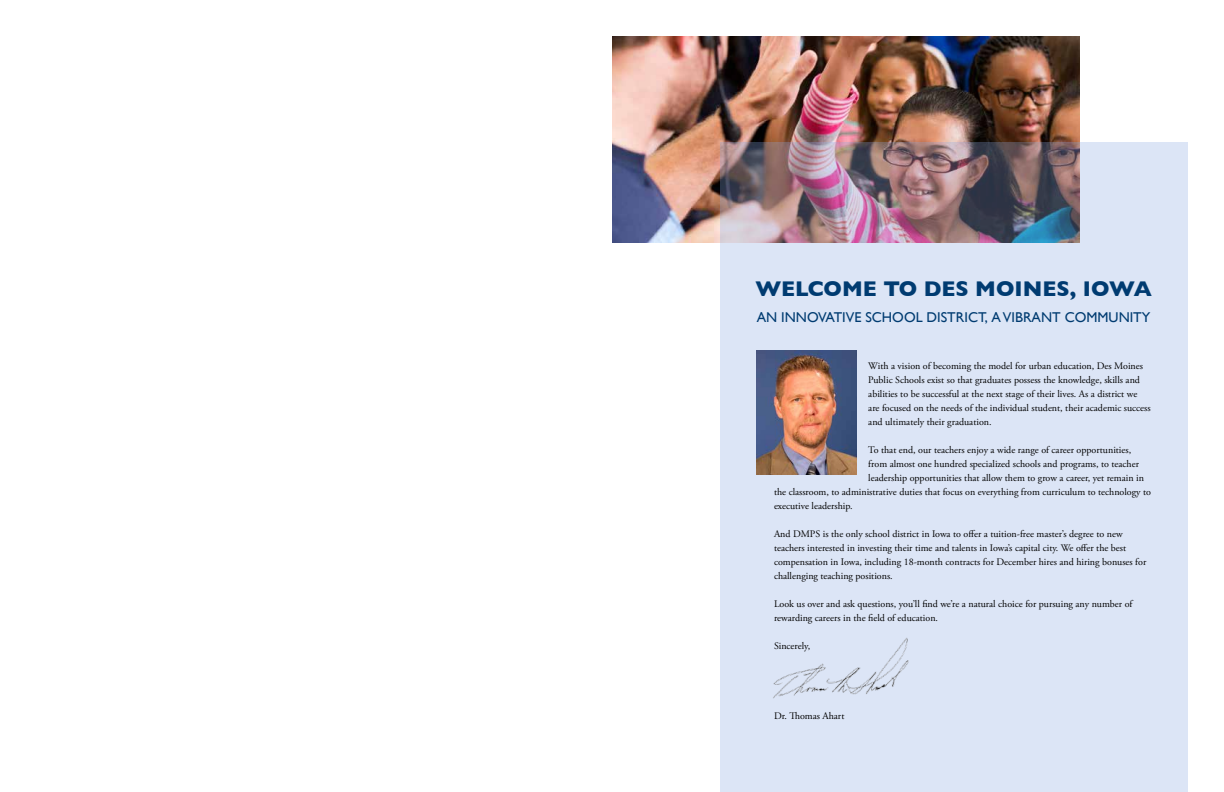
<style>
.page{position:relative;width:1224px;height:792px;background:#fff}
.page>*{position:absolute;margin:0;border:0;box-sizing:border-box;transform-origin:0 0}
.t1{font:700 21.7px "Gill Sans";color:#003b71}
.t2{font:14.2px "Gill Sans";color:#003b71}
.t3{font:10px/14px "Adobe Garamond Pro";color:#000}
</style>
<div class="page">
<img style="left:612px;top:36px;width:468px;height:207px">
<svg style="left:720px;top:143px;width:468px;height:649px;background:#d1d6e6"></svg>
<img style="left:765px;top:636px;width:150px;height:65px">
<img style="left:756px;top:350px;width:100px;height:125px">
<h1 class="t1" style="left:755px;top:271px;width:398px">WELCOME TO DES MOINES, IOWA</h1>
<h2 class="t2" style="left:757px;top:309px;width:395px">AN INNOVATIVE SCHOOL DISTRICT, A VIBRANT COMMUNITY</h2>
<p class="t3" style="left:868px;top:359px;width:284px">With a vision of becoming the model for urban education, Des Moines Public Schools exist so that graduates possess the knowledge, skills and abilities to be successful at the next stage of their lives. As a district we are focused on the needs of the individual student, their academic success and ultimately their graduation.</p>
<p class="t3" style="left:868px;top:443px;width:264px">To that end, our teachers enjoy a wide range of career opportunities,</p>
<p class="t3" style="left:868px;top:457px;width:272px">from almost one hundred specialized schools and programs, to teacher</p>
<p class="t3" style="left:868px;top:471px;width:277px">leadership opportunities that allow them to grow a career, yet remain in</p>
<p class="t3" style="left:774px;top:485px;width:379px">the classroom, to administrative duties that focus on everything from curriculum to technology to</p>
<p class="t3" style="left:774px;top:499px;width:80px">executive leadership.</p>
<p class="t3" style="left:774px;top:527px;width:374px">And DMPS is the only school district in Iowa to offer a tuition-free master’s degree to new teachers interested in investing their time and talents in Iowa’s capital city. We offer the best compensation in Iowa, including 18-month contracts for December hires and hiring bonuses for challenging teaching positions.</p>
<p class="t3" style="left:774px;top:597px;width:360px">Look us over and ask questions, you’ll find we’re a natural choice for pursuing any number of rewarding careers in the field of education.</p>
<p class="t3" style="left:774px;top:639px;width:38px">Sincerely,</p>
<p class="t3" style="left:774px;top:709px;width:72px">Dr. Thomas Ahart</p>
</div>
